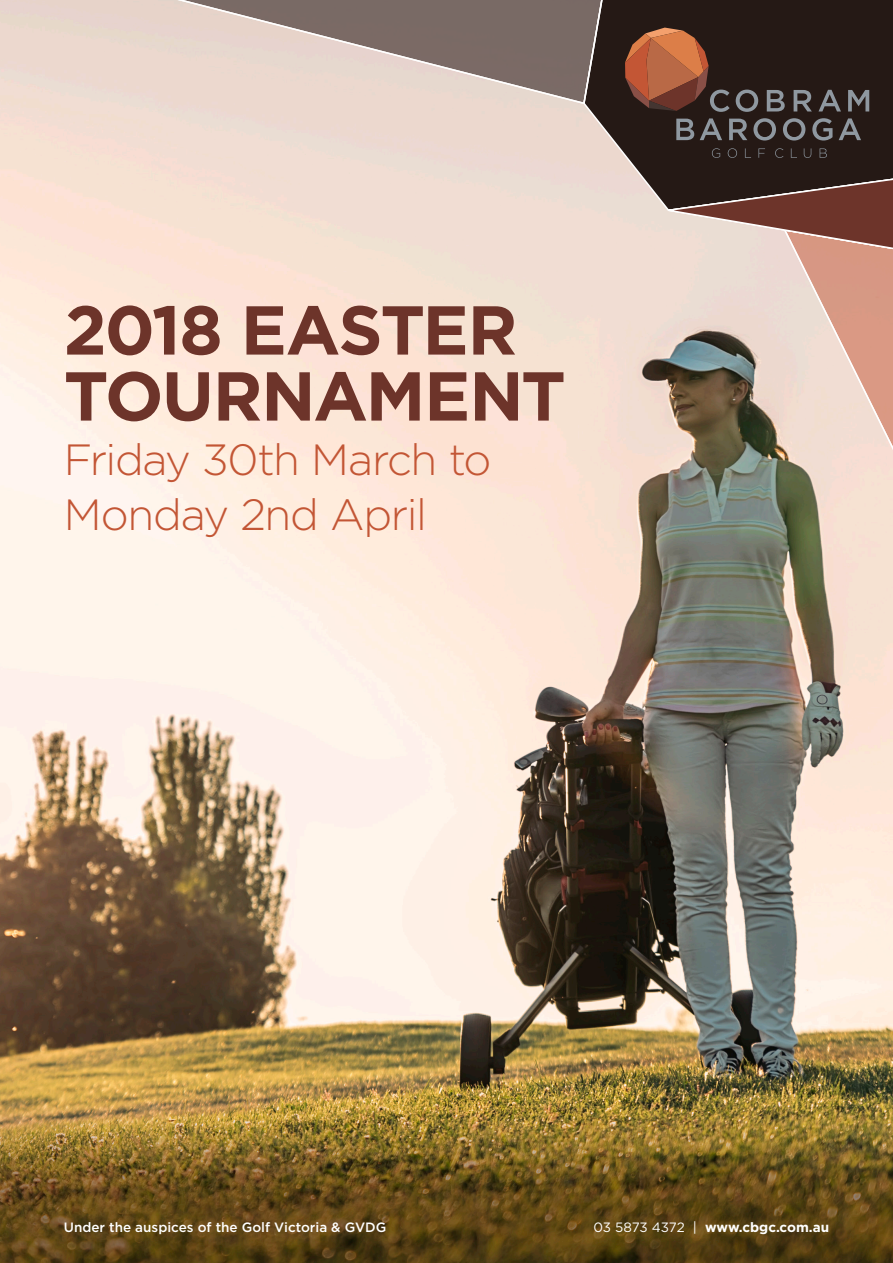
<style>
.page{position:relative;width:893px;height:1263px;background:#fff}
.page>*{position:absolute;margin:0;border:0;box-sizing:border-box;transform-origin:0 0}
.t1{font:700 69px/66px "Gotham";letter-spacing:-.025em;color:#6d342a}
.t2{font:300 43.65px/54.6px "Gotham";letter-spacing:-.03em;color:#c35635}
.t3{font:500 13.5px "Gotham";color:#fff}
.t4{font:700 13.5px "Gotham";color:#fff}
.s1{font-weight:400}
</style>
<div class="page">
<img style="left:0;top:0;width:893px;height:1263px">
<svg style="left:582px;top:0;width:311px;height:212px;background:#4e413c"></svg>
<svg style="left:625px;top:28px;width:244px;height:130px;background:#463028"></svg>
<svg style="left:122px;top:0;width:484px;height:105px;background:#b6a59e"></svg>
<svg style="left:667px;top:176px;width:226px;height:298px;background:#b69c90"></svg>
<p class="t1" style="left:64px;top:295px;width:503px">2018 EASTER<br>TOURNAMENT</p>
<p class="t2" style="left:64px;top:432px;width:429px">Friday 30th March to<br>Monday 2nd April</p>
<p class="t3" style="left:64px;top:1219px;width:324px">Under the auspices of the Golf Victoria &amp; GVDG</p>
<p class="t4" style="left:593px;top:1219px;width:237px"><span class="s1">03 5873 4372 |</span> www.cbgc.com.au</p>
</div>
